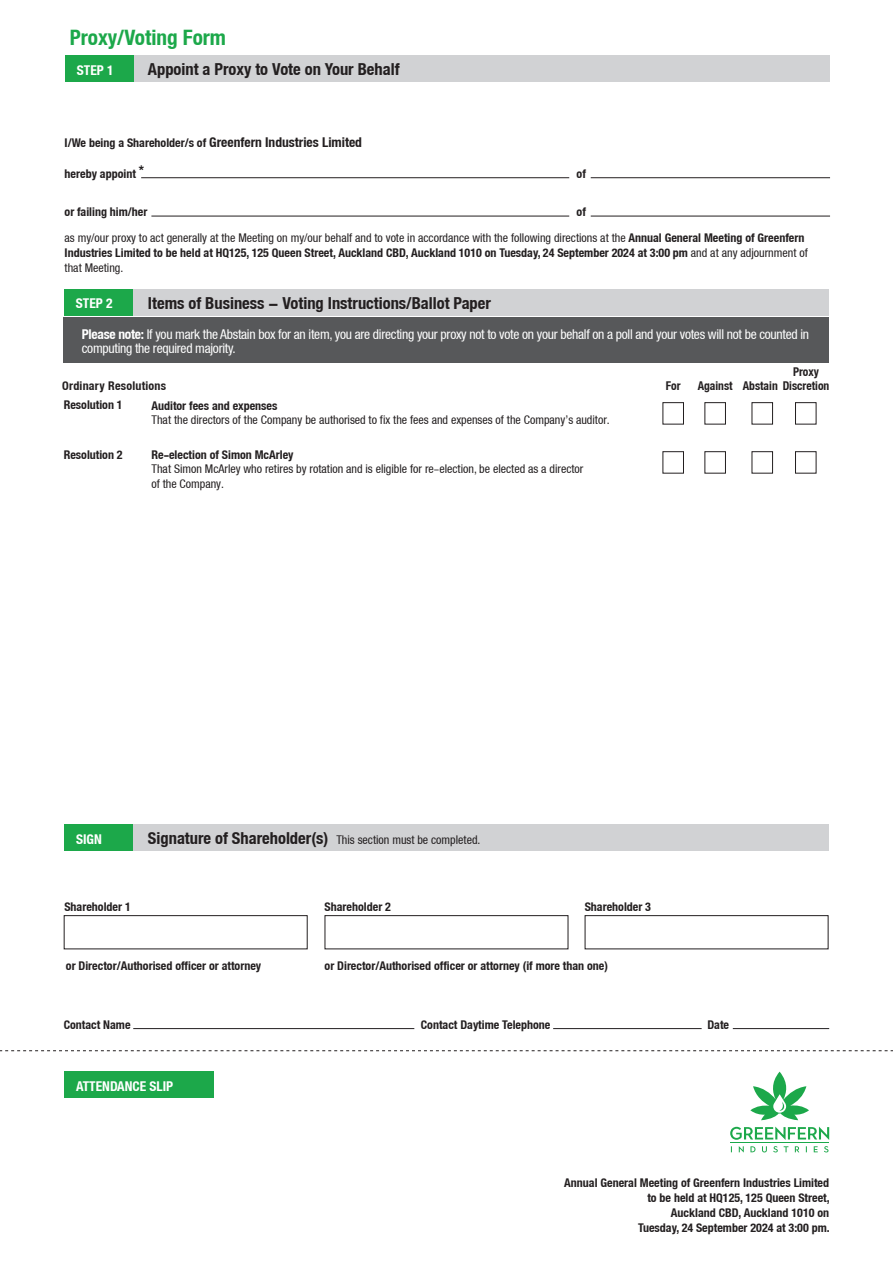
<style>
.page{position:relative;width:893px;height:1263px;background:#fff}
.page>*{position:absolute;margin:0;border:0;box-sizing:border-box;transform-origin:0 0}
.t1{font:700 condensed 21.3px "Helvetica Neue LT";color:#1ca84a}
.t2{font:700 condensed 16.5px "Helvetica Neue LT";color:#231f20}
.t3{font:condensed 13.5px/13.5px "Helvetica Neue LT";letter-spacing:-.02em;color:#fff}
.t4{font:700 condensed 13.5px "Helvetica Neue LT";color:#231f20}
.t5{font:700 condensed 13.5px "Helvetica Neue LT";color:#fff}
.t6{font:700 condensed 12.15px/13.8px "Helvetica Neue LT";color:#231f20;scale:.96 1}
.t7{font:700 condensed 12px/15px "Helvetica Neue LT";color:#231f20}
.t8{font:condensed 12px/14.1px "Helvetica Neue LT";color:#231f20}
.t9{font:700 condensed 12px "Helvetica Neue LT";letter-spacing:.02em;color:#231f20}
.s1{font-size:12px}
.s2{font-weight:400}
.s3{font-weight:700}
.s4{font-weight:700;font-size:16.5px}
</style>
<div class="page">
<div style="left:64px;top:1071px;width:150px;height:26px;background:#1ca84a"></div>
<div style="left:127px;top:56px;width:703px;height:26px;background:#d1d2d4"></div>
<div style="left:65px;top:56px;width:69px;height:26px;background:#1ca84a"></div>
<hr style="left:141px;top:177px;width:428px;height:1px;background:#231f20">
<hr style="left:151px;top:216px;width:418px;height:1px;background:#231f20">
<hr style="left:591px;top:177px;width:239px;height:1px;background:#231f20">
<hr style="left:591px;top:216px;width:239px;height:1px;background:#231f20">
<div style="left:127px;top:289px;width:702px;height:26px;background:#d1d2d4"></div>
<div style="left:64px;top:289px;width:69px;height:26px;background:#1ca84a"></div>
<div style="left:64px;top:317px;width:765px;height:45px;background:#57585a"></div>
<div style="left:662px;top:402px;width:22px;height:22px;border:1px solid #231f20"></div>
<div style="left:704px;top:402px;width:22px;height:22px;border:1px solid #231f20"></div>
<div style="left:795px;top:402px;width:21px;height:22px;border:1px solid #231f20"></div>
<div style="left:751px;top:402px;width:22px;height:22px;border:1px solid #231f20"></div>
<div style="left:662px;top:451px;width:22px;height:23px;border:1px solid #231f20"></div>
<div style="left:704px;top:451px;width:22px;height:23px;border:1px solid #231f20"></div>
<div style="left:795px;top:451px;width:21px;height:23px;border:1px solid #231f20"></div>
<div style="left:751px;top:451px;width:22px;height:23px;border:1px solid #231f20"></div>
<svg style="left:0;top:1050px;width:893px;height:1px"></svg>
<div style="left:127px;top:824px;width:702px;height:26px;background:#d1d2d4"></div>
<div style="left:64px;top:824px;width:69px;height:26px;background:#1ca84a"></div>
<div style="left:64px;top:915px;width:244px;height:34px;border:1px solid #231f20"></div>
<div style="left:325px;top:915px;width:243px;height:34px;border:1px solid #231f20"></div>
<div style="left:585px;top:915px;width:243px;height:34px;border:1px solid #231f20"></div>
<hr style="left:133px;top:1028px;width:281px;height:1px;background:#231f20">
<hr style="left:553px;top:1028px;width:149px;height:1px;background:#231f20">
<hr style="left:733px;top:1028px;width:96px;height:1px;background:#231f20">
<svg style="left:730px;top:1071px;width:99px;height:81px"></svg>
<hr style="left:730px;top:1143px;width:99px;height:1px;background:#1aa94a">
<p class="t1" style="left:70px;top:25px;width:158px">Proxy/Voting Form</p>
<p class="t5" style="left:77px;top:62px;width:38px">STEP 1</p>
<p class="t2" style="left:148px;top:59px;width:253px">Appoint a Proxy to Vote on Your Behalf</p>
<p class="t4" style="left:65px;top:134px;width:299px"><span class="s1">I/We being a Shareholder/s of</span> Greenfern Industries Limited</p>
<p class="t7" style="left:65px;top:166px;width:81px">hereby appoint <sup>*</sup></p>
<p class="t7" style="left:577px;top:166px;width:11px">of</p>
<p class="t7" style="left:65px;top:204px;width:84px">or failing him/her</p>
<p class="t7" style="left:577px;top:204px;width:11px">of</p>
<p class="t7" style="left:65px;top:230px;width:745px"><span class="s2">as my/our proxy to act generally at the Meeting on my/our behalf and to vote in accordance with the following directions at the</span> Annual General Meeting of Greenfern<br>Industries Limited to be held at HQ125, 125 Queen Street, Auckland CBD, Auckland 1010 on Tuesday, 24 September 2024 at 3:00 pm <span class="s2">and at any adjournment of</span></p>
<p class="t8" style="left:65px;top:260px;width:60px">that Meeting.</p>
<p class="t5" style="left:76px;top:295px;width:38px">STEP 2</p>
<p class="t2" style="left:148px;top:293px;width:344px">Items of Business - Voting Instructions/Ballot Paper</p>
<p class="t3" style="left:82px;top:328px;width:729px"><span class="s3">Please note:</span> If you mark the Abstain box for an item, you are directing your proxy not to vote on your behalf on a poll and your votes will not be counted in computing the required majority.</p>
<p class="t9" style="left:62px;top:378px;width:106px">Ordinary Resolutions</p>
<p class="t6" style="left:666px;top:379px;width:17px">For</p>
<p class="t6" style="left:698px;top:379px;width:38px">Against</p>
<p class="t6" style="left:743px;top:365px;width:92px;text-indent:50px">Proxy<br>Abstain Discretion</p>
<p class="t7" style="left:64px;top:397px;width:61px">Resolution 1</p>
<p class="t7" style="left:64px;top:447px;width:61px">Resolution 2</p>
<p class="t8" style="left:151px;top:399px;width:460px"><span class="s3">Auditor fees and expenses<br></span>That the directors of the Company be authorised to fix the fees and expenses of the Company’s auditor.</p>
<p class="t8" style="left:151px;top:448px;width:433px"><span class="s3">Re-election of Simon McArley<br></span>That Simon McArley who retires by rotation and is eligible for re-election, be elected as a director of the Company.</p>
<p class="t5" style="left:76px;top:831px;width:27px">SIGN</p>
<p class="t8" style="left:148px;top:832px;width:334px"><span class="s4">Signature of Shareholder(s)</span> This section must be completed.</p>
<p class="t7" style="left:64px;top:898px;width:68px">Shareholder 1</p>
<p class="t7" style="left:325px;top:898px;width:68px">Shareholder 2</p>
<p class="t7" style="left:585px;top:898px;width:68px">Shareholder 3</p>
<p class="t7" style="left:66px;top:957px;width:197px">or Director/Authorised officer or attorney</p>
<p class="t7" style="left:325px;top:957px;width:285px">or Director/Authorised officer or attorney (if more than one)</p>
<p class="t7" style="left:64px;top:1017px;width:68px">Contact Name</p>
<p class="t7" style="left:421px;top:1017px;width:131px">Contact Daytime Telephone</p>
<p class="t7" style="left:707px;top:1017px;width:23px">Date</p>
<p class="t5" style="left:76px;top:1078px;width:99px">ATTENDANCE SLIP</p>
<p class="t7" style="left:564px;top:1175px;width:266px">Annual General Meeting of Greenfern Industries Limited</p>
<p class="t7" style="left:647px;top:1190px;width:184px">to be held at HQ125, 125 Queen Street,</p>
<p class="t7" style="left:671px;top:1205px;width:160px">Auckland CBD, Auckland 1010 on</p>
<p class="t7" style="left:638px;top:1220px;width:193px">Tuesday, 24 September 2024 at 3:00 pm.</p>
</div>
